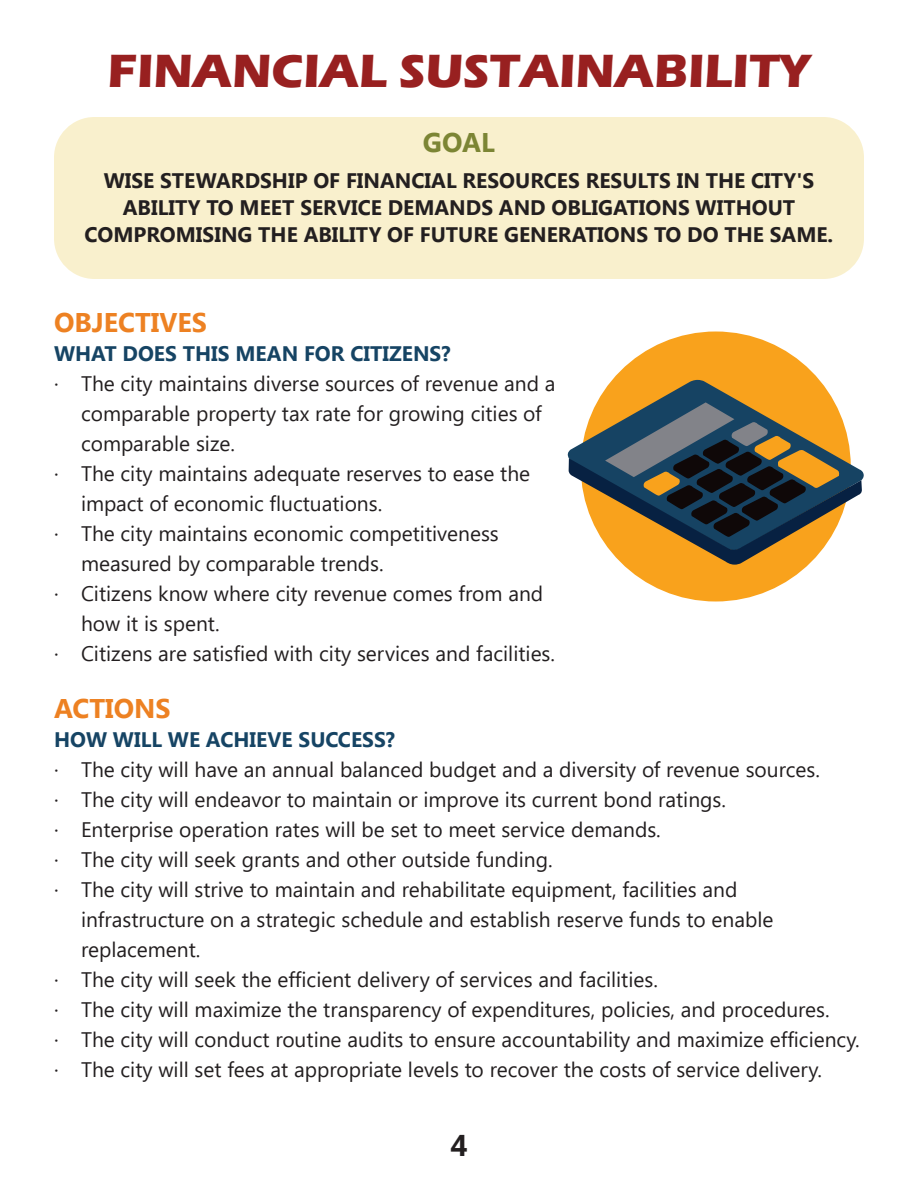
<style>
.page{position:relative;width:918px;height:1188px;background:#fff}
.page>*{position:absolute;margin:0;border:0;box-sizing:border-box;transform-origin:0 0}
.Header_-_Small{font:700 48px "Eras ITC";color:#982020}
.Table_of_Contents{font:700 30px "Segoe UI";color:#231f20}
.t1{font:700 27px "Segoe UI";color:#ed8122}
.Title_-_Color{font:700 27px "Segoe UI";color:#7c8534}
.t2{font:21px/30px "Segoe UI";color:#231f20}
.t3{font:700 21px/27px "Segoe UI";color:#231f20;text-align:center}
.Paragraph_Style_2{font:700 21px "Segoe UI";color:#164464}
</style>
<div class="page">
<div style="left:54px;top:117px;width:810px;height:162px;background:#f9f0cd;border-radius:40px"></div>
<div style="left:581px;top:332px;width:270px;height:270px;background:#f9a21c;border-radius:50%"></div>
<svg style="left:567px;top:380px;width:297px;height:100px"></svg>
<svg style="left:569px;top:402px;width:293px;height:163px"></svg>
<p class="Header_-_Small" style="left:108px;top:44px;width:704px">FINANCIAL SUSTAINABILITY</p>
<p class="Title_-_Color" style="left:423px;top:127px;width:74px">GOAL</p>
<p class="t3" style="left:85px;top:168px;width:750px">WISE STEWARDSHIP OF FINANCIAL RESOURCES RESULTS IN THE CITY'S<br>ABILITY TO MEET SERVICE DEMANDS AND OBLIGATIONS WITHOUT<br>COMPROMISING THE ABILITY OF FUTURE GENERATIONS TO DO THE SAME.</p>
<p class="t1" style="left:54px;top:307px;width:154px">OBJECTIVES</p>
<p class="Paragraph_Style_2" style="left:54px;top:341px;width:398px">WHAT DOES THIS MEAN FOR CITIZENS?</p>
<p class="t2" style="left:81px;top:368px;width:476px;text-indent:-27px">· The city maintains diverse sources of revenue and a comparable property tax rate for growing cities of comparable size.</p>
<p class="t2" style="left:81px;top:458px;width:451px;text-indent:-27px">· The city maintains adequate reserves to ease the impact of economic fluctuations.</p>
<p class="t2" style="left:81px;top:518px;width:419px;text-indent:-27px">· The city maintains economic competitiveness measured by comparable trends.</p>
<p class="t2" style="left:81px;top:578px;width:464px;text-indent:-27px">· Citizens know where city revenue comes from and how it is spent.</p>
<p class="t2" style="left:54px;top:638px;width:503px">· Citizens are satisfied with city services and facilities.</p>
<p class="t1" style="left:54px;top:693px;width:118px">ACTIONS</p>
<p class="Paragraph_Style_2" style="left:54px;top:727px;width:343px">HOW WILL WE ACHIEVE SUCCESS?</p>
<p class="t2" style="left:54px;top:755px;width:767px">· The city will have an annual balanced budget and a diversity of revenue sources.</p>
<p class="t2" style="left:54px;top:785px;width:674px">· The city will endeavor to maintain or improve its current bond ratings.</p>
<p class="t2" style="left:54px;top:815px;width:608px">· Enterprise operation rates will be set to meet service demands.</p>
<p class="t2" style="left:54px;top:845px;width:500px">· The city will seek grants and other outside funding.</p>
<p class="t2" style="left:81px;top:875px;width:694px;text-indent:-27px">· The city will strive to maintain and rehabilitate equipment, facilities and infrastructure on a strategic schedule and establish reserve funds to enable replacement.</p>
<p class="t2" style="left:54px;top:965px;width:605px">· The city will seek the efficient delivery of services and facilities.</p>
<p class="t2" style="left:54px;top:995px;width:777px">· The city will maximize the transparency of expenditures, policies, and procedures.</p>
<p class="t2" style="left:54px;top:1025px;width:807px">· The city will conduct routine audits to ensure accountability and maximize efficiency.</p>
<p class="t2" style="left:54px;top:1055px;width:769px">· The city will set fees at appropriate levels to recover the costs of service delivery.</p>
<p class="Table_of_Contents" style="left:450px;top:1128px;width:19px">4</p>
</div>
